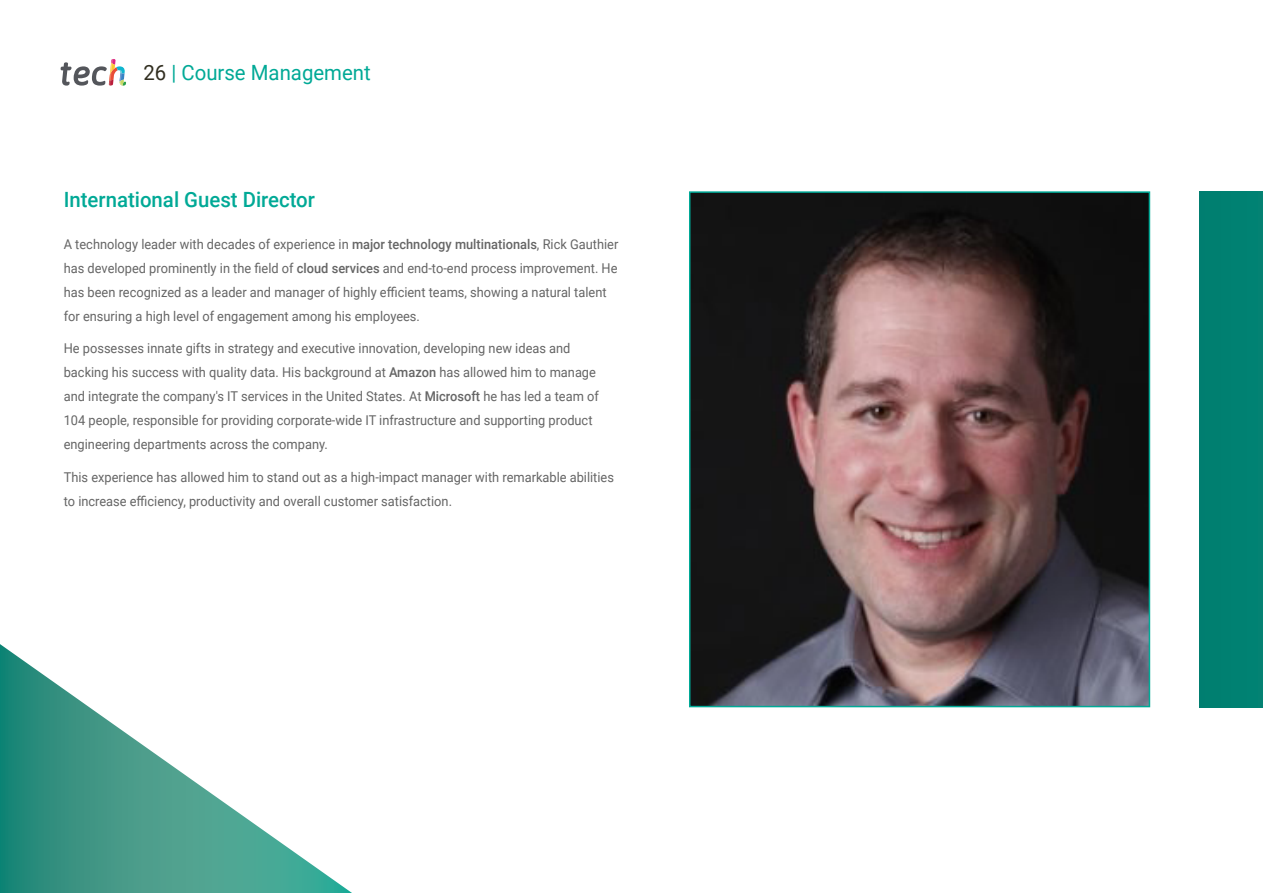
<style>
.page{position:relative;width:1263px;height:893px;background:#fff}
.page>*{position:absolute;margin:0;border:0;box-sizing:border-box;transform-origin:0 0}
.t1{font:500 21px "Roboto";color:#00a996}
.t2{font:21px "Roboto";color:#00a996}
.t3{font:13.5px/24px "Roboto";color:#656565;scale:.95 1}
.s1{color:#312e20}
.s2{font-weight:500}
</style>
<div class="page">
<div style="left:1199px;top:191px;width:64px;height:516px;background:#008071"></div>
<img style="left:692px;top:194px;width:455px;height:510px">
<div style="left:689px;top:191px;width:461px;height:516px;border:2px solid #00a996"></div>
<svg style="left:0;top:644px;width:352px;height:249px"></svg>
<svg style="left:61px;top:59px;width:65px;height:27px"></svg>
<h1 class="t2" style="left:144px;top:57px;width:229px"><span class="s1">26</span> | Course Management</h1>
<h1 class="t1" style="left:64px;top:185px;width:253px">International Guest Director</h1>
<p class="t3" style="left:64px;top:231px;width:585px">A technology leader with decades of experience in <span class="s2">major technology multinationals</span>, Rick Gauthier has developed prominently in the field of <span class="s2">cloud services</span> and end-to-end process improvement. He has been recognized as a leader and manager of highly efficient teams, showing a natural talent for ensuring a high level of engagement among his employees.</p>
<p class="t3" style="left:64px;top:336px;width:565px">He possesses innate gifts in strategy and executive innovation, developing new ideas and backing his success with quality data. His background at <span class="s2">Amazon</span> has allowed him to manage and integrate the company's IT services in the United States. At <span class="s2">Microsoft</span> he has led a team of 104 people, responsible for providing corporate-wide IT infrastructure and supporting product engineering departments across the company.</p>
<p class="t3" style="left:64px;top:464px;width:581px">This experience has allowed him to stand out as a high-impact manager with remarkable abilities to increase efficiency, productivity and overall customer satisfaction.</p>
</div>
